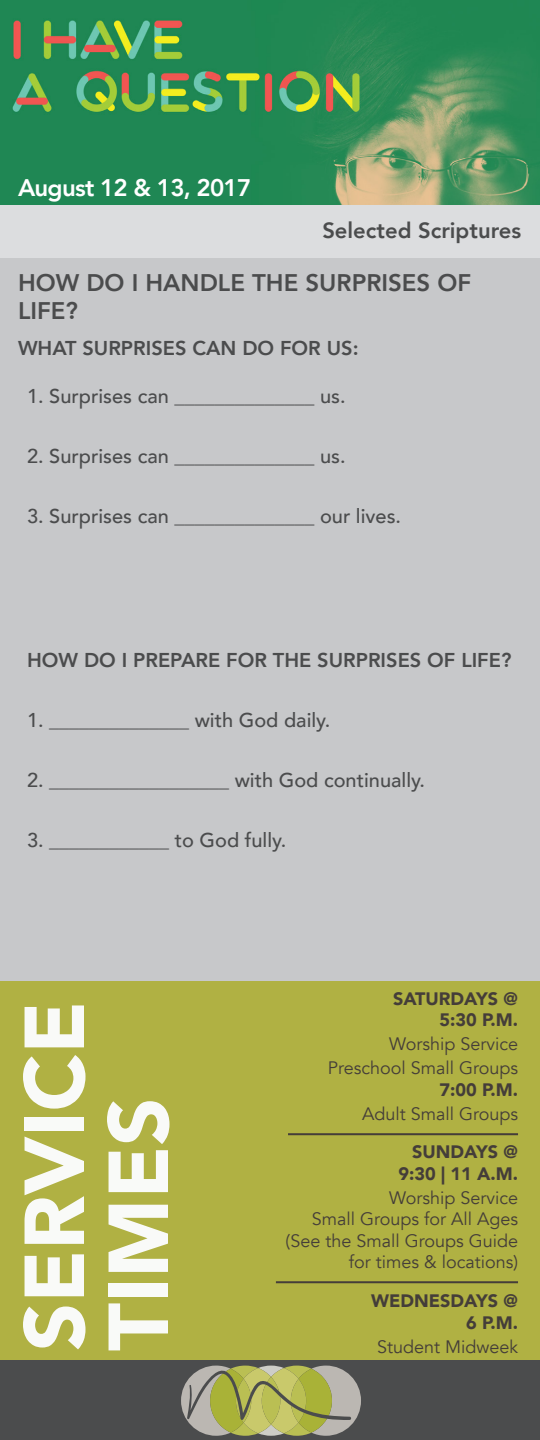
<style>
.page{position:relative;width:540px;height:1440px;background:#fff}
.page>*{position:absolute;margin:0;border:0;box-sizing:border-box;transform-origin:0 0}
.t1{font:900 84px "Avenir";color:#f9faf8}
.t2{font:800 24px/28.8px "Avenir";color:#4b4c4d}
.t3{font:800 24px "Avenir";letter-spacing:-.03em;color:#fff}
.t4{font:800 22px "Avenir";color:#4b4c4d}
.t5{font:500 20px "Avenir";color:#4b4c4d}
.t6{font:800 20px "Avenir";color:#4b4c4d}
.t7{font:18px/24px "Avenir";color:#443d39;text-align:right}
.t8{font:900 18px/21.6px "Avenir";color:#443d39;text-align:right}
.s1{font-weight:900}
</style>
<div class="page">
<div style="left:0;top:205px;width:540px;height:54px;background:#dcdddf"></div>
<div style="left:0;top:981px;width:540px;height:384px;background:#b0b143"></div>
<div style="left:0;top:258px;width:540px;height:723px;background:#c7c8ca"></div>
<hr style="left:288px;top:1133px;width:230px;height:2px;background:#443d39">
<hr style="left:276px;top:1281px;width:242px;height:2px;background:#443d39">
<div style="left:0;top:1360px;width:540px;height:80px;background:#4b4c4d"></div>
<svg style="left:181px;top:1366px;width:180px;height:70px;background:#a5a76c"></svg>
<img style="left:0;top:0;width:540px;height:204px">
<p class="t3" style="left:18px;top:169px;width:235px">August 12 &amp; 13, 2017</p>
<p class="t4" style="left:322px;top:213px;width:200px">Selected Scriptures</p>
<p class="t2" style="left:18px;top:268px;width:455px">HOW DO I HANDLE THE SURPRISES OF<br>LIFE?</p>
<p class="t6" style="left:18px;top:333px;width:342px">WHAT SURPRISES CAN DO FOR US:</p>
<p class="t5" style="left:27px;top:379px;width:320px">1. Surprises can ______________ us.</p>
<p class="t5" style="left:27px;top:439px;width:320px">2. Surprises can ______________ us.</p>
<p class="t5" style="left:27px;top:499px;width:376px">3. Surprises can ______________ our lives.</p>
<p class="t6" style="left:27px;top:645px;width:486px">HOW DO I PREPARE FOR THE SURPRISES OF LIFE?</p>
<p class="t5" style="left:27px;top:703px;width:305px">1. ______________ with God daily.</p>
<p class="t5" style="left:27px;top:763px;width:400px">2. __________________ with God continually.</p>
<p class="t5" style="left:27px;top:823px;width:261px">3. ____________ to God fully.</p>
<p class="t1" style="left:-17px;top:1351px;width:352px;rotate:-90deg">SERVICE</p>
<p class="t1" style="left:67px;top:1351px;width:255px;rotate:-90deg">TIMES</p>
<p class="t8" style="left:393px;top:987px;width:126px">SATURDAYS @<br>5:30 P.M.</p>
<p class="t7" style="left:389px;top:1033px;width:130px">Worship Service</p>
<p class="t7" style="left:328px;top:1057px;width:192px">Preschool Small Groups</p>
<p class="t7" style="left:362px;top:1078px;width:157px"><span class="s1">7:00 P.M.<br></span>Adult Small Groups</p>
<p class="t8" style="left:398px;top:1141px;width:121px">SUNDAYS @<br>9:30 | 11 A.M.</p>
<p class="t7" style="left:389px;top:1186px;width:130px">Worship Service</p>
<p class="t7" style="left:312px;top:1207px;width:208px">Small Groups for All Ages</p>
<p class="t7" style="left:286px;top:1230px;width:234px;line-height:21.6px">(See the Small Groups Guide for times &amp; locations)</p>
<p class="t8" style="left:371px;top:1290px;width:148px">WEDNESDAYS @<br>6 P.M.</p>
<p class="t7" style="left:377px;top:1335px;width:143px">Student Midweek</p>
</div>
